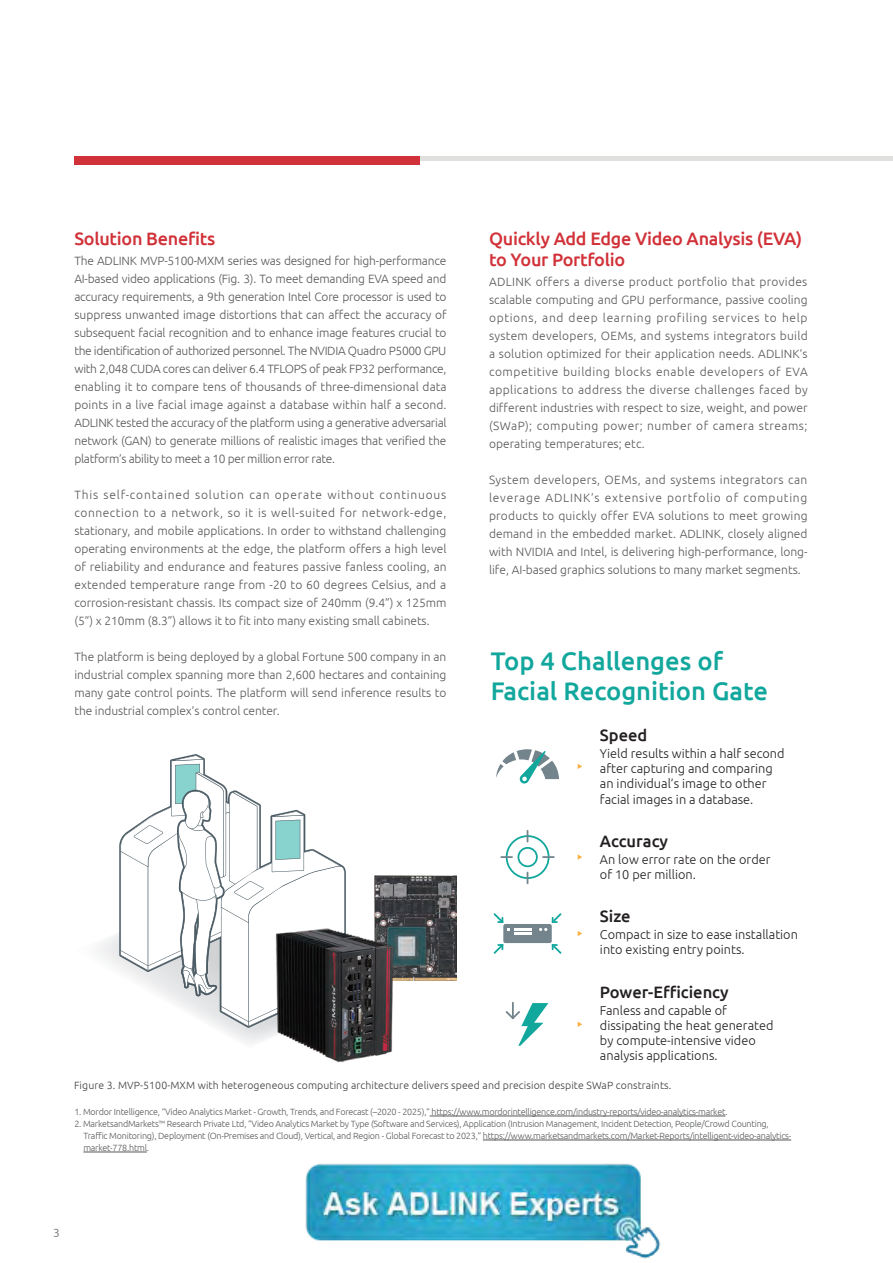
<style>
.page{position:relative;width:893px;height:1263px;background:#fff}
.page>*{position:absolute;margin:0;border:0;box-sizing:border-box;transform-origin:0 0}
.t1{font:500 25.5px/30px "Ubuntu";color:#12a79d}
.Title1{font:500 18px/21px "Ubuntu";letter-spacing:-.015em;color:#d13138}
.t2{font:500 16.5px "Ubuntu";color:#231f20}
.t3{font:300 12.75px/15.3px "Ubuntu";color:#231f20}
.Content{font:300 12px/18px "Ubuntu";letter-spacing:-.005em;color:#57585a;text-align:justify}
.t4{font:12px "Ubuntu";color:#88898c}
.t5{font:300 10.5px "Ubuntu";letter-spacing:.01em;color:#3e3e3f}
.note{font:300 9px/12px "Ubuntu";letter-spacing:-.025em;color:#57585a}
</style>
<div class="page">
<hr style="left:351px;top:156px;width:542px;height:4px;background:#e0e1df">
<div style="left:74px;top:156px;width:346px;height:9px;background:#d13138"></div>
<hr style="left:430px;top:1116px;width:295px;height:1px;background:#57585a">
<hr style="left:483px;top:1140px;width:308px;height:1px;background:#57585a">
<hr style="left:83px;top:1152px;width:64px;height:1px;background:#57585a">
<svg style="left:100px;top:899px;width:275px;height:144px"></svg>
<svg style="left:120px;top:755px;width:225px;height:271px"></svg>
<img style="left:375px;top:875px;width:81px;height:105px">
<svg style="left:496px;top:749px;width:63px;height:35px"></svg>
<svg style="left:578px;top:764px;width:4px;height:5px"></svg>
<div style="left:503px;top:924px;width:49px;height:19px;background:#73848c;border-radius:2px"></div>
<hr style="left:514px;top:932px;width:17px;height:3px;background:#fff">
<svg style="left:494px;top:913px;width:37px;height:17px"></svg>
<svg style="left:539px;top:913px;width:22px;height:18px"></svg>
<svg style="left:552px;top:944px;width:9px;height:10px"></svg>
<svg style="left:494px;top:944px;width:9px;height:10px"></svg>
<svg style="left:578px;top:931px;width:4px;height:5px"></svg>
<svg style="left:500px;top:830px;width:55px;height:54px"></svg>
<svg style="left:578px;top:854px;width:4px;height:6px"></svg>
<svg style="left:506px;top:1002px;width:42px;height:44px"></svg>
<svg style="left:578px;top:1022px;width:4px;height:5px"></svg>
<img style="left:274px;top:926px;width:120px;height:137px">
<img style="left:305px;top:1163px;width:356px;height:96px">
<p class="Title1" style="left:74px;top:227px;width:142px">Solution Benefits</p>
<p class="Content" style="left:74px;top:251px;width:374px">The ADLINK MVP-5100-MXM series was designed for high-performance AI-based video applications (Fig. 3). To meet demanding EVA speed and accuracy requirements, a 9th generation Intel Core processor is used to suppress unwanted image distortions that can affect the accuracy of subsequent facial recognition and to enhance image features crucial to the identification of authorized personnel. The NVIDIA Quadro P5000 GPU with 2,048 CUDA cores can deliver 6.4 TFLOPS of peak FP32 performance, enabling it to compare tens of thousands of three-dimensional data points in a live facial image against a database within half a second.<br>ADLINK tested the accuracy of the platform using a generative adversarial network (GAN) to generate millions of realistic images that verified the platform’s ability to meet a 10 per million error rate.</p>
<p class="Content" style="left:74px;top:485px;width:374px">This self-contained solution can operate without continuous connection to a network, so it is well-suited for network-edge, stationary, and mobile applications. In order to withstand challenging operating environments at the edge, the platform offers a high level of reliability and endurance and features passive fanless cooling, an extended temperature range from -20 to 60 degrees Celsius, and a corrosion-resistant chassis. Its compact size of 240mm (9.4”) x 125mm (5”) x 210mm (8.3”) allows it to fit into many existing small cabinets.</p>
<p class="Content" style="left:74px;top:647px;width:374px">The platform is being deployed by a global Fortune 500 company in an industrial complex spanning more than 2,600 hectares and containing many gate control points. The platform will send inference results to the industrial complex’s control center.</p>
<p class="Title1" style="left:489px;top:227px;width:315px">Quickly Add Edge Video Analysis (EVA) to Your Portfolio</p>
<p class="Content" style="left:489px;top:272px;width:320px">ADLINK offers a diverse product portfolio that provides scalable computing and GPU performance, passive cooling options, and deep learning profiling services to help system developers, OEMs, and systems integrators build a solution optimized for their application needs. ADLINK’s competitive building blocks enable developers of EVA applications to address the diverse challenges faced by different industries with respect to size, weight, and power (SWaP); computing power; number of camera streams; operating temperatures; etc.</p>
<p class="Content" style="left:489px;top:470px;width:320px">System developers, OEMs, and systems integrators can leverage ADLINK’s extensive portfolio of computing products to quickly offer EVA solutions to meet growing demand in the embedded market. ADLINK, closely aligned with NVIDIA and Intel, is delivering high-performance, long&shy;life, AI-based graphics solutions to many market segments.</p>
<p class="t1" style="left:491px;top:645px;width:279px">Top 4 Challenges of<br>Facial Recognition Gate</p>
<p class="t2" style="left:600px;top:725px;width:49px">Speed</p>
<p class="t3" style="left:600px;top:745px;width:186px">Yield results within a half second after capturing and comparing an individual’s image to other facial images in a database.</p>
<p class="t2" style="left:600px;top:830px;width:70px">Accuracy</p>
<p class="t3" style="left:600px;top:851px;width:172px">An low error rate on the order of 10 per million.</p>
<p class="t2" style="left:600px;top:906px;width:32px">Size</p>
<p class="t3" style="left:600px;top:926px;width:199px">Compact in size to ease installation into existing entry points.</p>
<p class="t2" style="left:600px;top:981px;width:130px">Power-Efficiency</p>
<p class="t3" style="left:600px;top:1002px;width:175px">Fanless and capable of dissipating the heat generated by compute-intensive video analysis applications.</p>
<p class="t5" style="left:74px;top:1079px;width:599px">Figure 3. MVP-5100-MXM with heterogeneous computing architecture delivers speed and precision despite SWaP constraints.</p>
<p class="note" style="left:74px;top:1105px;width:655px">1. Mordor Intelligence, “Video Analytics Market - Growth, Trends, and Forecast (–2020 - 2025),” https://www.mordorintelligence.com/industry-reports/video-analytics-market.</p>
<p class="note" style="left:83px;top:1117px;width:709px;text-indent:-9px">2. MarketsandMarkets™ Research Private Ltd, “Video Analytics Market by Type (Software and Services), Application (Intrusion Management, Incident Detection, People/Crowd Counting,<br>Traffic Monitoring), Deployment (On-Premises and Cloud), Vertical, and Region - Global Forecast to 2023,” https://www.marketsandmarkets.com/Market-Reports/intelligent-video-analytics&shy;market-778.html.</p>
<p class="t4" style="left:53px;top:1226px;width:8px">3</p>
</div>
